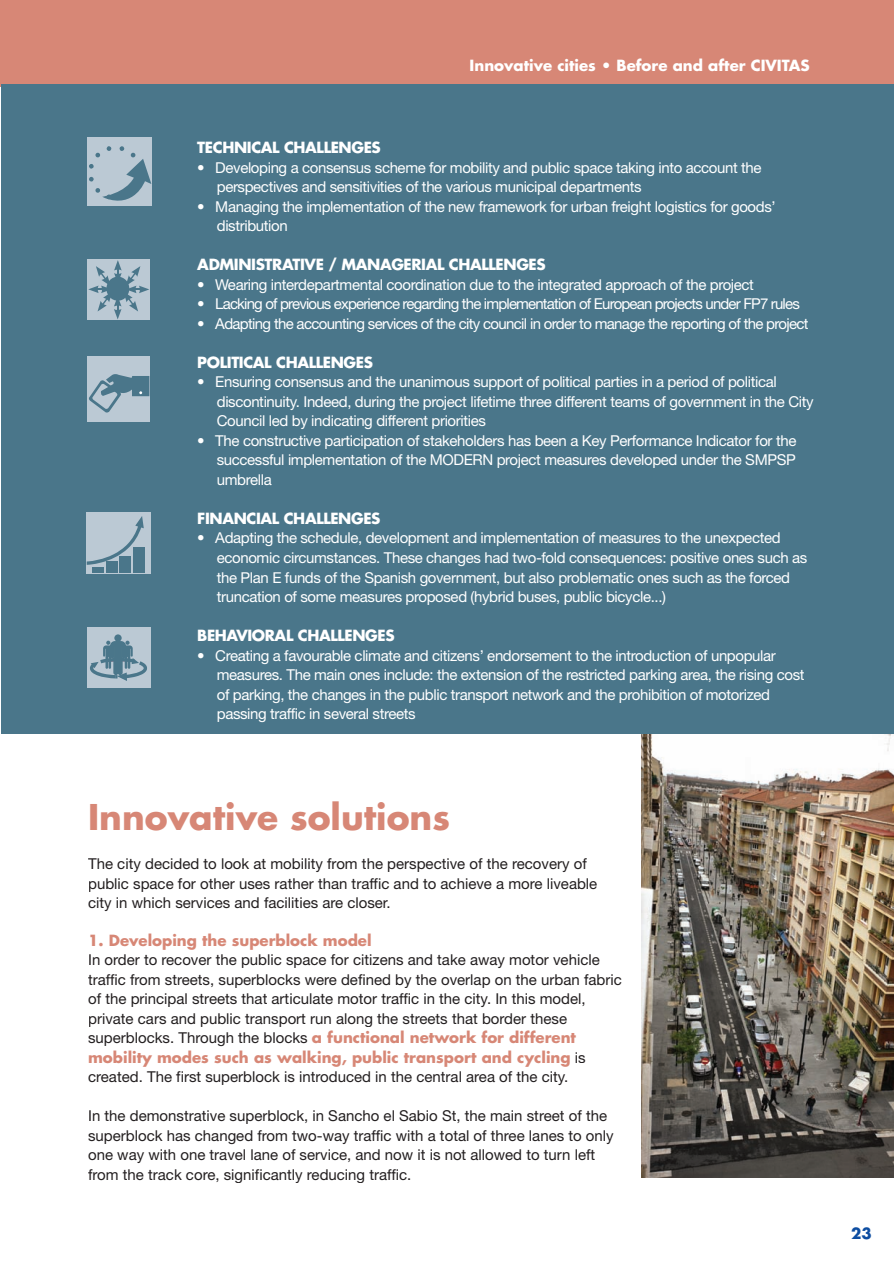
<style>
.page{position:relative;width:894px;height:1270px;background:#fff}
.page>*{position:absolute;margin:0;border:0;box-sizing:border-box;transform-origin:0 0}
.t1{font:700 34.5px "Futura Std";color:#d78776}
.t2{font:15px/19.5px "Helvetica Neue LT Std";letter-spacing:-.025em;color:#fff}
.t3{font:15px/19.5px "Helvetica Neue LT Std";color:#231f20}
.t4{font:700 15px/19.5px "Futura Std";color:#d78776}
.t5{font:700 15px "Futura Std";letter-spacing:-.025em;color:#fff}
.t6{font:15px "Helvetica Neue LT Std";letter-spacing:-.055em;color:#fff}
.t7{font:15px "Helvetica Neue LT Std";letter-spacing:-.045em;color:#fff}
.t8{font:700 15px "Futura Std";color:#fff}
.t9{font:700 15px "Futura Std";color:#0d4da1}
.s1{font-weight:800}
.s2{font-family:"Helvetica Neue LT Std";font-weight:400;color:#231f20}
</style>
<div class="page">
<div style="left:0;top:0;width:894px;height:87px;background:#d78776"></div>
<div style="left:2px;top:85px;width:892px;height:649px;background:#4a768a"></div>
<img style="left:642px;top:734px;width:252px;height:443px">
<div style="left:87px;top:512px;width:64px;height:61px;background:#bbc9d4"></div>
<div style="left:92px;top:567px;width:12px;height:6px;background:#4a768a"></div>
<div style="left:106px;top:561px;width:12px;height:12px;background:#4a768a"></div>
<div style="left:119px;top:556px;width:12px;height:17px;background:#4a768a"></div>
<div style="left:133px;top:547px;width:12px;height:26px;background:#4a768a"></div>
<svg style="left:87px;top:516px;width:57px;height:48px"></svg>
<div style="left:87px;top:627px;width:63px;height:60px;background:#bbc9d4"></div>
<svg style="left:90px;top:634px;width:57px;height:47px"></svg>
<div style="left:87px;top:259px;width:63px;height:60px;background:#bbc9d4"></div>
<svg style="left:88px;top:260px;width:61px;height:59px"></svg>
<div style="left:87px;top:138px;width:65px;height:68px;background:#bbc9d4"></div>
<svg style="left:89px;top:146px;width:62px;height:55px"></svg>
<div style="left:87px;top:356px;width:62px;height:66px;background:#bbc9d4"></div>
<svg style="left:89px;top:374px;width:60px;height:39px"></svg>
<p class="t8" style="left:469px;top:55px;width:342px">Innovative cities • Before and after CIVITAS</p>
<p class="t5" style="left:197px;top:138px;width:185px">TECHNICAL CHALLENGES</p>
<p class="t2" style="left:217px;top:157px;width:546px;text-indent:-20px"><span class="s1">•</span> Developing a consensus scheme for mobility and public space taking into account the perspectives and sensitivities of the various municipal departments</p>
<p class="t2" style="left:217px;top:196px;width:560px;text-indent:-19px">• Managing the implementation of the new framework for urban freight logistics for goods’ distribution</p>
<p class="t5" style="left:197px;top:255px;width:350px">ADMINISTRATIVE / MANAGERIAL CHALLENGES</p>
<p class="t2" style="left:197px;top:274px;width:558px"><span class="s1">•</span> Wearing interdepartmental coordination due to the integrated approach of the project</p>
<p class="t6" style="left:197px;top:295px;width:604px">• Lacking of previous experience regarding the implementation of European projects under FP7 rules</p>
<p class="t7" style="left:197px;top:314px;width:613px">• Adapting the accounting services of the city council in order to manage the reporting of the project</p>
<p class="t5" style="left:197px;top:352px;width:177px">POLITICAL CHALLENGES</p>
<p class="t2" style="left:217px;top:372px;width:598px;text-indent:-20px">• Ensuring consensus and the unanimous support of political parties in a period of political discontinuity. Indeed, during the project lifetime three different teams of government in the City<br>Council led by indicating different priorities</p>
<p class="t2" style="left:217px;top:430px;width:581px;text-align:justify;text-indent:-20px">• The constructive participation of stakeholders has been a Key Performance Indicator for the successful implementation of the MODERN project measures developed under the SMPSP umbrella</p>
<p class="t5" style="left:197px;top:508px;width:185px">FINANCIAL CHALLENGES</p>
<p class="t2" style="left:217px;top:528px;width:592px;text-indent:-20px"><span class="s1">•</span> Adapting the schedule, development and implementation of measures to the unexpected economic circumstances. These changes had two-fold consequences: positive ones such as the Plan E funds of the Spanish government, but also problematic ones such as the forced truncation of some measures proposed (hybrid buses, public bicycle...)</p>
<p class="t5" style="left:197px;top:625px;width:199px">BEHAVIORAL CHALLENGES</p>
<p class="t2" style="left:217px;top:645px;width:589px;text-indent:-20px"><span class="s1">•</span> Creating a favourable climate and citizens’ endorsement to the introduction of unpopular measures. The main ones include: the extension of the restricted parking area, the rising cost of parking, the changes in the public transport network and the prohibition of motorized passing traffic in several streets</p>
<h1 class="t1" style="left:88px;top:794px;width:363px">Innovative solutions</h1>
<p class="t3" style="left:88px;top:853px;width:510px">The city decided to look at mobility from the perspective of the recovery of public space for other uses rather than traffic and to achieve a more liveable city in which services and facilities are closer.</p>
<p class="t4" style="left:88px;top:929px;width:285px">1. Developing the superblock model</p>
<p class="t3" style="left:88px;top:949px;width:535px">In order to recover the public space for citizens and take away motor vehicle traffic from streets, superblocks were defined by the overlap on the urban fabric of the principal streets that articulate motor traffic in the city. In this model, private cars and public transport run along the streets that border these</p>
<p class="t4" style="left:88px;top:1027px;width:499px"><span class="s2">superblocks. Through the blocks</span> a functional network for different mobility modes such as walking, public transport and cycling <span class="s2">is</span></p>
<p class="t3" style="left:88px;top:1066px;width:482px">created. The first superblock is introduced in the central area of the city.</p>
<p class="t3" style="left:88px;top:1105px;width:527px">In the demonstrative superblock, in Sancho el Sabio St, the main street of the superblock has changed from two-way traffic with a total of three lanes to only one way with one travel lane of service, and now it is not allowed to turn left from the track core, significantly reducing traffic.</p>
<p class="t9" style="left:851px;top:1222px;width:22px">23</p>
</div>
